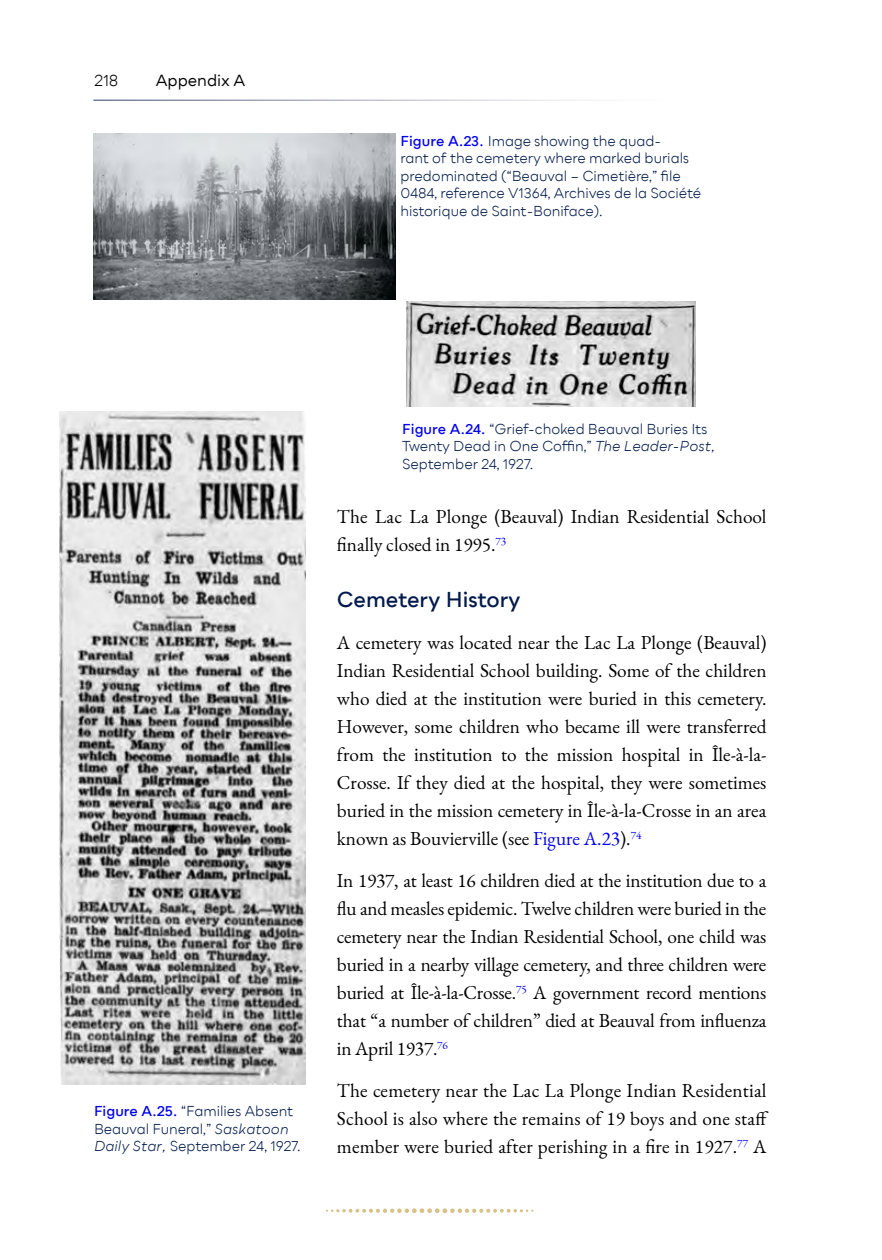
<style>
.page{position:relative;width:882px;height:1260px;background:#fff}
.page>*{position:absolute;margin:0;border:0;box-sizing:border-box;transform-origin:0 0}
.t1{font:600 21px "Bozon";letter-spacing:-.01em;color:#001a4b}
.t2{font:19.25px/28px "EB Garamond";color:#000;text-align:justify}
.t3{font:15.75px "Bozon";letter-spacing:-.005em;color:#000}
.t4{font:15.75px "Bozon";color:#000}
.t5{font:14px/17.5px "Bozon";letter-spacing:-.005em;color:#001a4b}
.s1{font-weight:600;color:#00e}
.s2{font-style:italic}
.s3{color:#00e}
</style>
<div class="page">
<svg style="left:326px;top:1208px;width:207px;height:5px"></svg>
<img style="left:93px;top:134px;width:302px;height:165px">
<img style="left:407px;top:302px;width:289px;height:105px">
<img style="left:59px;top:411px;width:246px;height:674px">
<p class="t4" style="left:94px;top:70px;width:26px">218</p>
<p class="t3" style="left:156px;top:70px;width:91px">Appendix A</p>
<p class="t5" style="left:401px;top:132px;width:302px"><span class="s1">Figure A.23.</span> Image showing the quad-<br>rant of the cemetery where marked burials predominated (“Beauval – Cimetière,” file 0484, reference V1364, Archives de la Société historique de Saint-Boniface).</p>
<p class="t5" style="left:94px;top:1102px;width:209px"><span class="s1">Figure A.25.</span> “Families Absent<br>Beauval Funeral,” <span class="s2">Saskatoon<br>Daily Star,</span> September 24, 1927.</p>
<p class="t5" style="left:402px;top:420px;width:315px"><span class="s1">Figure A.24.</span> “Grief-choked Beauval Buries Its<br>Twenty Dead in One Coffin,” <span class="s2">The Leader-Post,<br></span>September 24, 1927.</p>
<p class="t2" style="left:337px;top:503px;width:431px">The Lac La Plonge (Beauval) Indian Residential School finally closed in 1995.<sup>73</sup></p>
<p class="t1" style="left:337px;top:586px;width:185px">Cemetery History</p>
<p class="t2" style="left:337px;top:629px;width:431px">A cemetery was located near the Lac La Plonge (Beauval)<br>Indian Residential School building. Some of the children who died at the institution were buried in this cemetery.<br>However, some children who became ill were transferred from the institution to the mission hospital in Île-à-la-Crosse. If they died at the hospital, they were sometimes buried in the mission cemetery in Île-à-la-Crosse in an area known as Bouvierville (see <span class="s3">Figure A.23</span>).<sup>74</sup></p>
<p class="t2" style="left:337px;top:867px;width:431px">In 1937, at least 16 children died at the institution due to a flu and measles epidemic. Twelve children were buried in the cemetery near the Indian Residential School, one child was buried in a nearby village cemetery, and three children were buried at Île-à-la-Crosse.<sup>75</sup> A government record mentions that “a number of children” died at Beauval from influenza in April 1937.<sup>76</sup></p>
<p class="t2" style="left:337px;top:1077px;width:433px">The cemetery near the Lac La Plonge Indian Residential School is also where the remains of 19 boys and one staff member were buried after perishing in a fire in 1927.<sup>77</sup> A</p>
</div>
